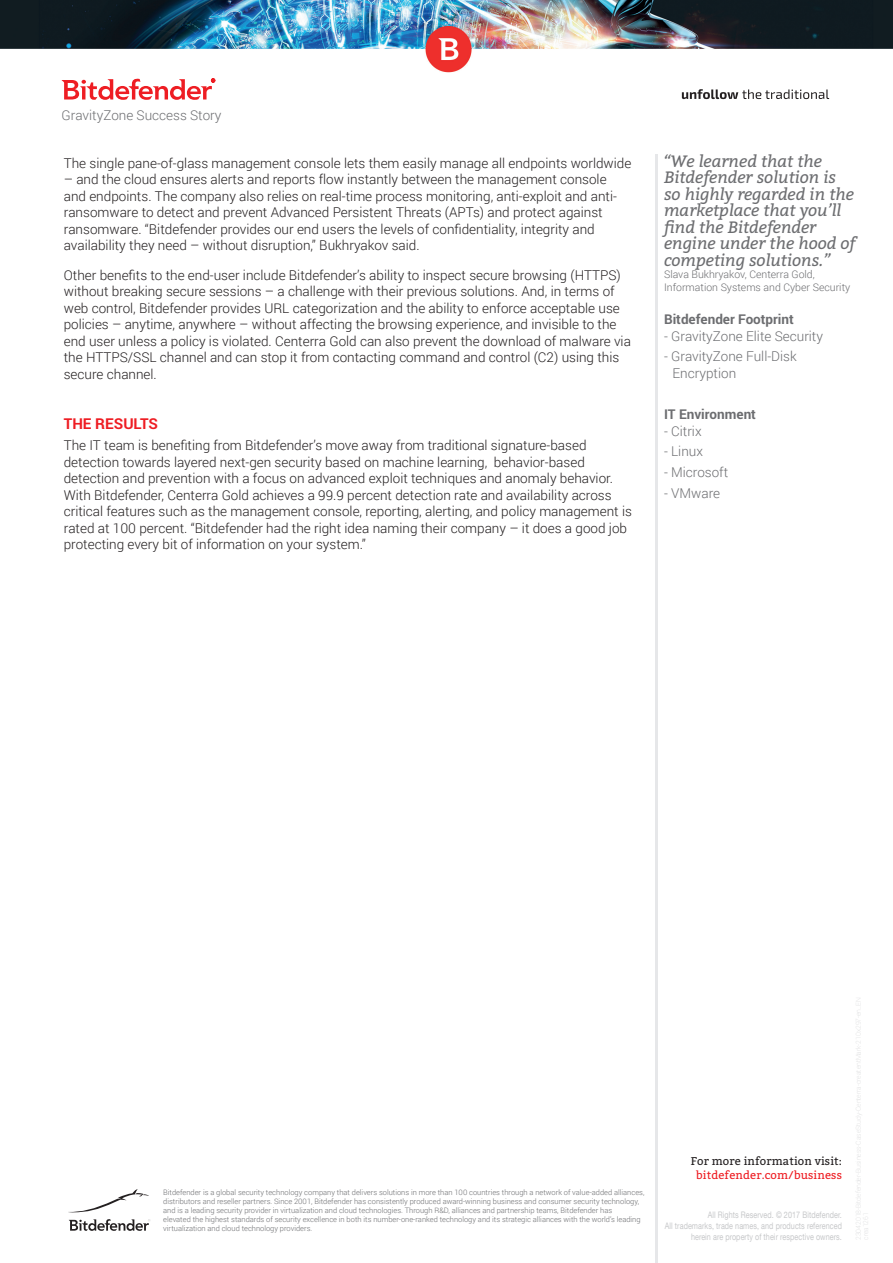
<style>
.page{position:relative;width:893px;height:1263px;background:#fff}
.page>*{position:absolute;margin:0;border:0;box-sizing:border-box;transform-origin:0 0}
.Sidebar-Q-main{font:italic 16.5px/16.5px "Bitter";color:#6c6d70}
.Main-Heading-L3{font:700 15px "Roboto";color:#ee1d23}
.Main-Body{font:300 13.5px/16.5px "Roboto";color:#231f20}
.SideBar-Body{font:300 13.5px/16.5px "Roboto";color:#6c6d70}
.SIdeBar-Title{font:700 13.5px "Roboto";color:#6c6d70}
.t1{font:11.25px "Bitter";letter-spacing:.01em;color:#231f20}
.t2{font:11.25px "Bitter";letter-spacing:.01em;color:#ee1d23}
.Sidebar-Q-Author{font:300 10.5px/12.6px "Roboto";color:#6c6d70}
.t3{font:9px/10.8px "Helvetica Neue LT Com";letter-spacing:.01em;color:#c7c8ca;text-align:right;scale:.8 1}
.t4{font:300 7.5px/9px "Roboto";color:#6c6d70}
</style>
<div class="page">
<hr style="left:655px;top:154px;width:3px;height:1109px;background:#e6e7e9">
<img style="left:0;top:0;width:893px;height:73px">
<svg style="left:62px;top:78px;width:153px;height:22px"></svg>
<svg style="left:682px;top:89px;width:147px;height:10px"></svg>
<svg style="left:69px;top:1219px;width:81px;height:12px"></svg>
<svg style="left:69px;top:1189px;width:80px;height:23px"></svg>
<p class="SideBar-Body" style="left:62px;top:107px;width:161px">GravityZone Success Story</p>
<p class="Main-Body" style="left:64px;top:154px;width:569px">The single pane-of-glass management console lets them easily manage all endpoints worldwide</p>
<p class="Main-Body" style="left:64px;top:171px;width:555px">– and the cloud ensures alerts and reports flow instantly between the management console and endpoints. The company also relies on real-time process monitoring, anti-exploit and anti&shy;ransomware to detect and prevent Advanced Persistent Threats (APTs) and protect against ransomware. “Bitdefender provides our end users the levels of confidentiality, integrity and availability they need – without disruption,” Bukhryakov said.</p>
<p class="Main-Body" style="left:64px;top:266px;width:569px">Other benefits to the end-user include Bitdefender’s ability to inspect secure browsing (HTTPS) without breaking secure sessions – a challenge with their previous solutions. And, in terms of web control, Bitdefender provides URL categorization and the ability to enforce acceptable use policies – anytime, anywhere – without affecting the browsing experience, and invisible to the end user unless a policy is violated. Centerra Gold can also prevent the download of malware via the HTTPS/SSL channel and can stop it from contacting command and control (C2) using this secure channel.</p>
<p class="Main-Heading-L3" style="left:64px;top:413px;width:96px">THE RESULTS</p>
<p class="Main-Body" style="left:64px;top:436px;width:570px">The IT team is benefiting from Bitdefender’s move away from traditional signature-based detection towards layered next-gen security based on machine learning, behavior-based detection and prevention with a focus on advanced exploit techniques and anomaly behavior.<br>With Bitdefender, Centerra Gold achieves a 99.9 percent detection rate and availability across critical features such as the management console, reporting, alerting, and policy management is rated at 100 percent. “Bitdefender had the right idea naming their company – it does a good job protecting every bit of information on your system.”</p>
<p class="Sidebar-Q-main" style="left:664px;top:152px;width:193px">“We learned that the<br>Bitdefender solution is so highly regarded in the marketplace that you’ll find the Bitdefender engine under the hood of competing solutions.”</p>
<p class="Sidebar-Q-Author" style="left:664px;top:268px;width:188px">Slava Bukhryakov, Centerra Gold,<br>Information Systems and Cyber Security</p>
<p class="SIdeBar-Title" style="left:664px;top:310px;width:131px">Bitdefender Footprint</p>
<p class="SideBar-Body" style="left:664px;top:327px;width:161px">- GravityZone Elite Security</p>
<p class="SideBar-Body" style="left:672px;top:348px;width:126px;text-indent:-9px">- GravityZone Full-Disk<br>Encryption</p>
<p class="SIdeBar-Title" style="left:664px;top:405px;width:93px">IT Environment</p>
<p class="SideBar-Body" style="left:664px;top:422px;width:39px">- Citrix</p>
<p class="SideBar-Body" style="left:664px;top:443px;width:40px">- Linux</p>
<p class="SideBar-Body" style="left:664px;top:464px;width:66px">- Microsoft</p>
<p class="SideBar-Body" style="left:664px;top:484px;width:58px">- VMware</p>
<p class="t4" style="left:163px;top:1188px;width:483px">Bitdefender is a global security technology company that delivers solutions in more than 100 countries through a network of value-added alliances, distributors and reseller partners. Since 2001, Bitdefender has consistently produced award-winning business and consumer security technology, and is a leading security provider in virtualization and cloud technologies. Through R&amp;D, alliances and partnership teams, Bitdefender has<br>elevated the highest standards of security excellence in both its number-one-ranked technology and its strategic alliances with the world’s leading virtualization and cloud technology providers.</p>
<p class="t1" style="left:691px;top:1153px;width:153px">For more information visit:</p>
<p class="t2" style="left:696px;top:1167px;width:147px">bitdefender.com/business</p>
<p class="t3" style="left:665px;top:1209px;width:223px">All Rights Reserved. © 2017 Bitdefender.<br>All trademarks, trade names, and products referenced herein are property of their respective owners.</p>
</div>
